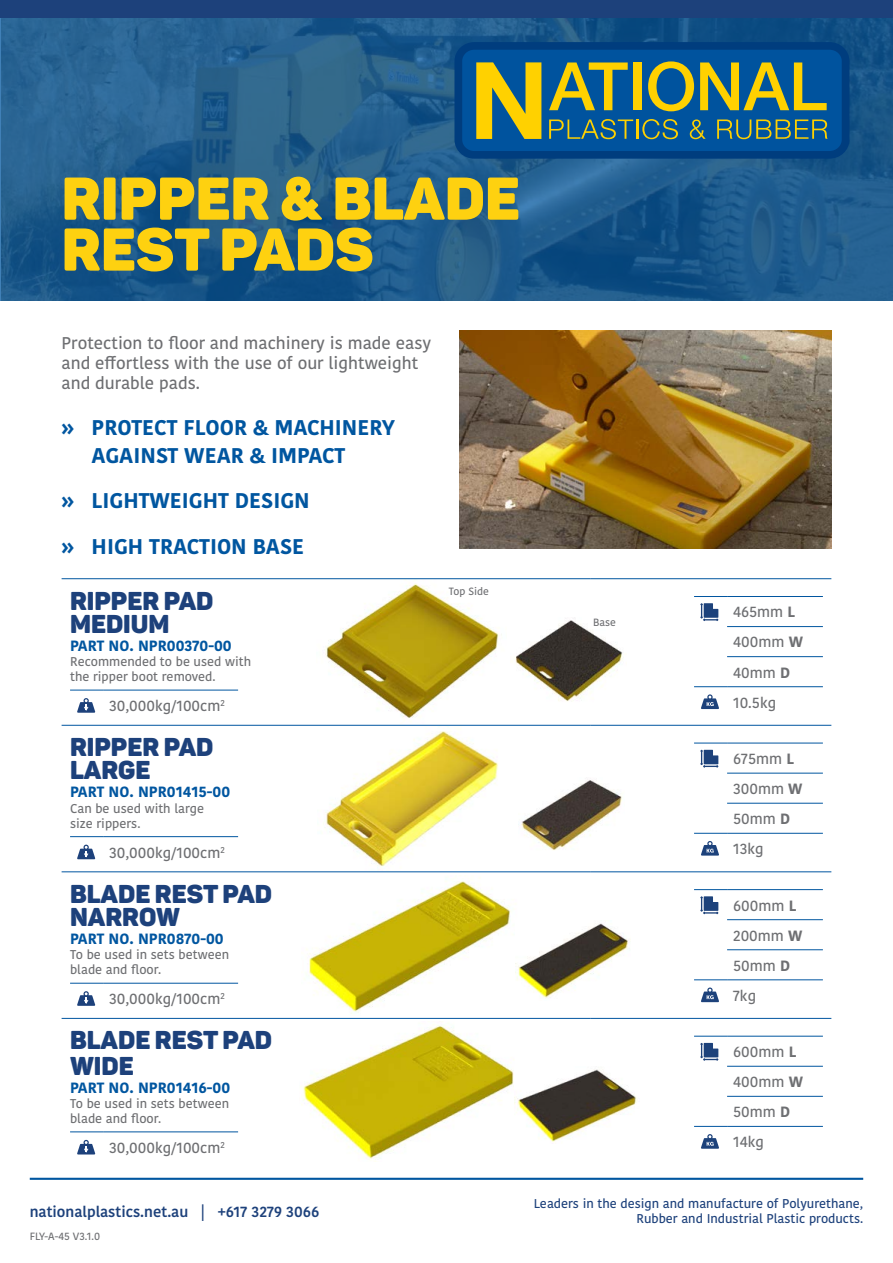
<style>
.page{position:relative;width:893px;height:1263px;background:#fff}
.page>*{position:absolute;margin:0;border:0;box-sizing:border-box;transform-origin:0 0}
.t1{font:59.4px/50.8px "Panton Black Caps";color:#fed110}
.t2{font:25.5px/23.4px "Panton Black Caps";color:#1d417b}
.t3{font:700 21.15px/27.6px "Kohinoor Devanagari";color:#0056a0}
.t4{font:500 16.95px/20.4px "Kohinoor Devanagari";color:#6e6f72}
.t5{font:500 14.85px/30px "Kohinoor Devanagari";color:#6e6f72}
.t6{font:700 14.85px "Kohinoor Devanagari";color:#0056a0}
.t7{font:600 14.85px "Kohinoor Devanagari";color:#1d417b}
.t8{font:500 12.75px/15.3px "Kohinoor Devanagari";color:#6e6f72}
.t9{font:500 12.75px/15.3px "Kohinoor Devanagari";color:#1d417b;text-align:right}
.t10{font:500 10.5px "Kohinoor Devanagari";color:#6e6f72}
.s1{font-weight:700}
</style>
<div class="page">
<svg style="left:0;top:18px;width:893px;height:283px;background:#1f5b8b"></svg>
<div style="left:0;top:0;width:893px;height:18px;background:#1d417b"></div>
<hr style="left:30px;top:1178px;width:833px;height:2px;background:#0056a0">
<svg style="left:454px;top:42px;width:395px;height:117px;background:#014c93"></svg>
<svg style="left:549px;top:119px;width:84px;height:20px;background:#396f7a"></svg>
<hr style="left:636px;top:119px;width:2px;height:20px;background:#ffd100">
<svg style="left:642px;top:119px;width:36px;height:20px"></svg>
<svg style="left:690px;top:119px;width:16px;height:20px"></svg>
<svg style="left:717px;top:119px;width:111px;height:20px;background:#457572"></svg>
<svg style="left:549px;top:62px;width:79px;height:48px;background:#638460"></svg>
<div style="left:633px;top:62px;width:9px;height:48px;background:#ffd100"></div>
<svg style="left:648px;top:61px;width:46px;height:50px;background:#6c885a"></svg>
<svg style="left:700px;top:62px;width:127px;height:48px;background:#68865d"></svg>
<svg style="left:476px;top:62px;width:65px;height:77px;background:#a7a536"></svg>
<img style="left:459px;top:331px;width:372px;height:217px">
<img style="left:317px;top:583px;width:190px;height:284px">
<img style="left:306px;top:881px;width:210px;height:133px">
<img style="left:301px;top:1021px;width:213px;height:139px">
<img style="left:515px;top:620px;width:108px;height:82px">
<img style="left:521px;top:780px;width:101px;height:70px">
<img style="left:516px;top:923px;width:112px;height:75px">
<img style="left:514px;top:1069px;width:123px;height:73px">
<hr style="left:62px;top:578px;width:529px;height:1px;background:#0056a0">
<hr style="left:591px;top:578px;width:240px;height:1px;background:#0056a0">
<hr style="left:62px;top:725px;width:529px;height:1px;background:#0056a0">
<hr style="left:591px;top:725px;width:240px;height:1px;background:#0056a0">
<hr style="left:62px;top:871px;width:529px;height:1px;background:#0056a0">
<hr style="left:591px;top:871px;width:240px;height:1px;background:#0056a0">
<hr style="left:62px;top:1018px;width:529px;height:1px;background:#0056a0">
<hr style="left:591px;top:1018px;width:240px;height:1px;background:#0056a0">
<hr style="left:70px;top:690px;width:33px;height:1px;background:#0056a0">
<hr style="left:103px;top:690px;width:135px;height:1px;background:#0056a0">
<svg style="left:77px;top:698px;width:18px;height:15px"></svg>
<hr style="left:727px;top:626px;width:96px;height:1px;background:#0056a0">
<hr style="left:727px;top:656px;width:96px;height:1px;background:#0056a0">
<hr style="left:694px;top:686px;width:33px;height:1px;background:#0056a0">
<hr style="left:727px;top:686px;width:96px;height:1px;background:#0056a0">
<hr style="left:694px;top:596px;width:33px;height:1px;background:#0056a0">
<hr style="left:727px;top:596px;width:96px;height:1px;background:#0056a0">
<svg style="left:700px;top:603px;width:18px;height:18px"></svg>
<svg style="left:701px;top:694px;width:18px;height:15px"></svg>
<hr style="left:70px;top:836px;width:33px;height:1px;background:#0056a0">
<hr style="left:103px;top:836px;width:135px;height:1px;background:#0056a0">
<svg style="left:77px;top:845px;width:18px;height:14px"></svg>
<hr style="left:727px;top:773px;width:96px;height:1px;background:#0056a0">
<hr style="left:727px;top:803px;width:96px;height:1px;background:#0056a0">
<hr style="left:694px;top:833px;width:33px;height:1px;background:#0056a0">
<hr style="left:727px;top:833px;width:96px;height:1px;background:#0056a0">
<hr style="left:694px;top:743px;width:33px;height:1px;background:#0056a0">
<hr style="left:727px;top:743px;width:96px;height:1px;background:#0056a0">
<svg style="left:700px;top:750px;width:18px;height:18px"></svg>
<svg style="left:701px;top:841px;width:18px;height:14px"></svg>
<hr style="left:70px;top:983px;width:33px;height:1px;background:#0056a0">
<hr style="left:103px;top:983px;width:135px;height:1px;background:#0056a0">
<svg style="left:77px;top:991px;width:18px;height:15px"></svg>
<hr style="left:727px;top:919px;width:96px;height:1px;background:#0056a0">
<hr style="left:727px;top:949px;width:96px;height:1px;background:#0056a0">
<hr style="left:694px;top:979px;width:33px;height:1px;background:#0056a0">
<hr style="left:727px;top:979px;width:96px;height:1px;background:#0056a0">
<hr style="left:694px;top:889px;width:33px;height:1px;background:#0056a0">
<hr style="left:727px;top:889px;width:96px;height:1px;background:#0056a0">
<svg style="left:700px;top:896px;width:18px;height:18px"></svg>
<svg style="left:701px;top:987px;width:18px;height:15px"></svg>
<hr style="left:70px;top:1131px;width:33px;height:1px;background:#0056a0">
<hr style="left:103px;top:1131px;width:135px;height:1px;background:#0056a0">
<svg style="left:77px;top:1140px;width:18px;height:14px"></svg>
<hr style="left:727px;top:1066px;width:96px;height:1px;background:#0056a0">
<hr style="left:727px;top:1096px;width:96px;height:1px;background:#0056a0">
<hr style="left:694px;top:1126px;width:33px;height:1px;background:#0056a0">
<hr style="left:727px;top:1126px;width:96px;height:1px;background:#0056a0">
<hr style="left:694px;top:1036px;width:33px;height:1px;background:#0056a0">
<hr style="left:727px;top:1036px;width:96px;height:1px;background:#0056a0">
<svg style="left:700px;top:1043px;width:18px;height:18px"></svg>
<svg style="left:701px;top:1134px;width:18px;height:15px"></svg>
<h1 class="t1" style="left:62px;top:172px;width:460px">RIPPER &amp; BLADE<br>REST PADS</h1>
<p class="t4" style="left:62px;top:333px;width:371px">Protection to floor and machinery is made easy and effortless with the use of our lightweight and durable pads.</p>
<h3 class="t3" style="left:92px;top:413px;width:305px;text-indent:-30px">» PROTECT FLOOR &amp; MACHINERY<br>AGAINST WEAR &amp; IMPACT</h3>
<h3 class="t3" style="left:62px;top:477px;width:250px;line-height:45.6px">» LIGHTWEIGHT DESIGN » HIGH TRACTION BASE</h3>
<h2 class="t2" style="left:70px;top:588px;width:145px">RIPPER PAD<br>MEDIUM</h2>
<p class="t6" style="left:70px;top:632px;width:163px">PART NO. NPR00370-00</p>
<p class="t8" style="left:70px;top:654px;width:183px">Recommended to be used with the ripper boot removed.</p>
<p class="t5" style="left:109px;top:691px;width:117px">30,000kg/100cm<sup>2</sup></p>
<h2 class="t2" style="left:70px;top:735px;width:145px">RIPPER PAD<br>LARGE</h2>
<p class="t6" style="left:70px;top:779px;width:162px">PART NO. NPR01415-00</p>
<p class="t8" style="left:70px;top:800px;width:136px">Can be used with large size rippers.</p>
<p class="t5" style="left:109px;top:837px;width:117px">30,000kg/100cm<sup>2</sup></p>
<h2 class="t2" style="left:70px;top:881px;width:204px">BLADE REST PAD<br>NARROW</h2>
<p class="t6" style="left:70px;top:925px;width:155px">PART NO. NPR0870-00</p>
<p class="t8" style="left:70px;top:947px;width:161px">To be used in sets between blade and floor.</p>
<p class="t5" style="left:109px;top:984px;width:117px">30,000kg/100cm<sup>2</sup></p>
<h2 class="t2" style="left:70px;top:1027px;width:204px;line-height:25.5px">BLADE REST PAD<br>WIDE</h2>
<p class="t6" style="left:70px;top:1074px;width:162px">PART NO. NPR01416-00</p>
<p class="t8" style="left:70px;top:1096px;width:161px">To be used in sets between blade and floor.</p>
<p class="t5" style="left:109px;top:1132px;width:117px">30,000kg/100cm<sup>2</sup></p>
<p class="t10" style="left:449px;top:585px;width:42px">Top Side</p>
<p class="t10" style="left:593px;top:616px;width:25px">Base</p>
<p class="t5" style="left:733px;top:597px;width:71px">465mm <span class="s1">L<br></span>400mm <span class="s1">W<br></span>40mm <span class="s1">D<br></span>10.5kg</p>
<p class="t5" style="left:733px;top:744px;width:71px">675mm <span class="s1">L<br></span>300mm <span class="s1">W<br></span>50mm <span class="s1">D<br></span>13kg</p>
<p class="t5" style="left:733px;top:890px;width:71px">600mm <span class="s1">L<br></span>200mm <span class="s1">W<br></span>50mm <span class="s1">D<br></span>7kg</p>
<p class="t5" style="left:733px;top:1037px;width:71px">600mm <span class="s1">L<br></span>400mm <span class="s1">W<br></span>50mm <span class="s1">D<br></span>14kg</p>
<p class="t7" style="left:30px;top:1203px;width:291px">nationalplastics.net.au | +617 3279 3066</p>
<p class="t9" style="left:534px;top:1196px;width:331px">Leaders in the design and manufacture of Polyurethane,<br>Rubber and Industrial Plastic products.</p>
<p class="t10" style="left:30px;top:1231px;width:72px">FLY-A-45 V3.1.0</p>
</div>
